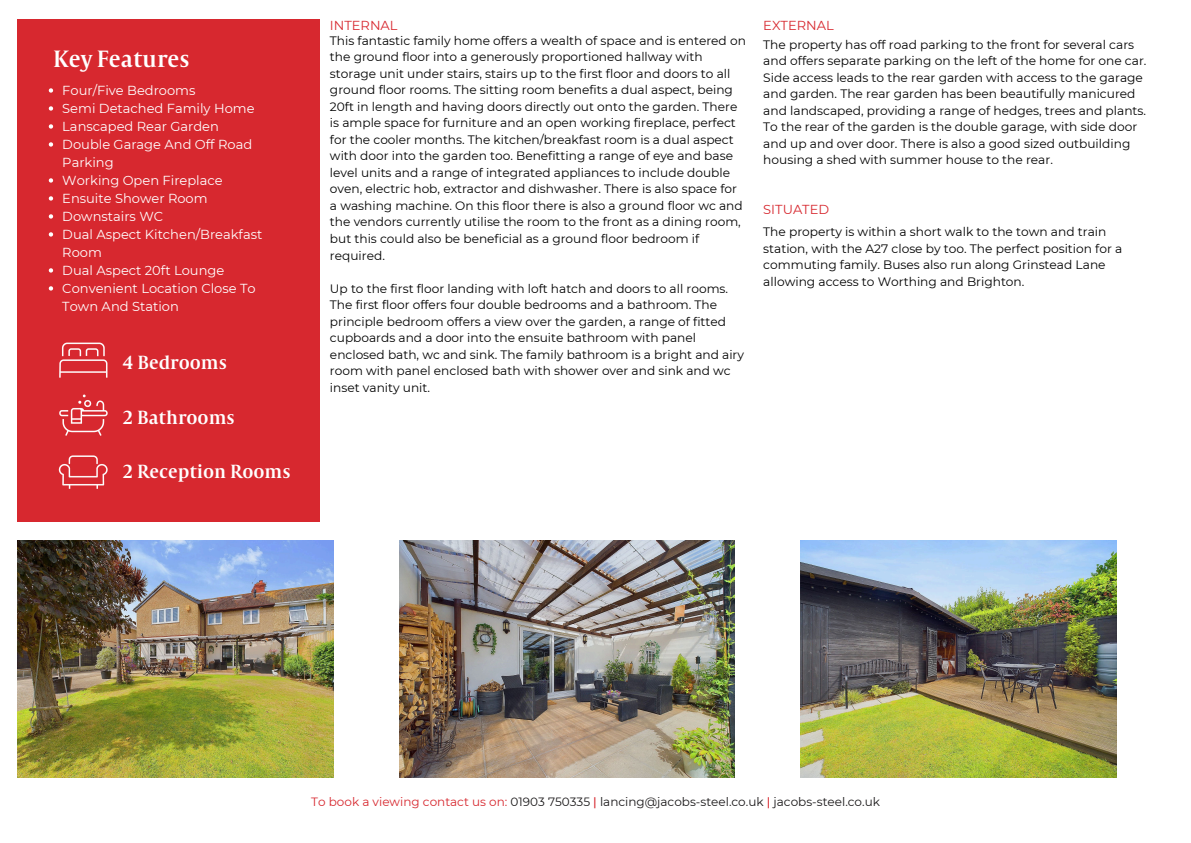
<style>
.page{position:relative;width:1191px;height:843px;background:#fff}
.page>*{position:absolute;margin:0;border:0;box-sizing:border-box;transform-origin:0 0}
.t1{font:26px "Capitolium Road";color:#fff}
.t2{font:21px "Capitolium Road";color:#fff}
.t3{font:13px/18px "Montserrat";color:#fff}
.t4{font:13px "Montserrat";color:#d7282f}
.t5{font:12.2px/16.5px "Montserrat";color:#000}
.t6{font:12px "Montserrat";color:#191718}
.s1{color:#d7282f}
.s2{font-weight:500;color:#d7282f}
</style>
<div class="page">
<div style="left:17px;top:19px;width:303px;height:502px;background:#d7282f"></div>
<img style="left:58px;top:455px;width:50px;height:34px">
<img style="left:59px;top:394px;width:49px;height:42px">
<img style="left:59px;top:342px;width:49px;height:36px">
<img style="left:800px;top:540px;width:315px;height:237px">
<img style="left:399px;top:540px;width:335px;height:237px">
<img style="left:17px;top:540px;width:316px;height:237px">
<svg style="left:49px;top:88px;width:4px;height:5px"></svg>
<svg style="left:49px;top:106px;width:4px;height:5px"></svg>
<svg style="left:49px;top:124px;width:4px;height:5px"></svg>
<svg style="left:49px;top:142px;width:4px;height:4px"></svg>
<svg style="left:49px;top:178px;width:4px;height:4px"></svg>
<svg style="left:49px;top:196px;width:4px;height:4px"></svg>
<svg style="left:49px;top:214px;width:4px;height:4px"></svg>
<svg style="left:49px;top:232px;width:4px;height:4px"></svg>
<svg style="left:49px;top:268px;width:4px;height:4px"></svg>
<svg style="left:49px;top:286px;width:4px;height:4px"></svg>
<p class="t1" style="left:53px;top:50px;width:138px">Key Features</p>
<p class="t3" style="left:62px;top:81px;width:135px">Four/Five Bedrooms</p>
<p class="t3" style="left:62px;top:99px;width:194px">Semi Detached Family Home</p>
<h3 class="t3" style="left:62px;top:117px;width:158px">Lanscaped Rear Garden</h3>
<p class="t3" style="left:62px;top:135px;width:191px">Double Garage And Off Road<br>Parking</p>
<h3 class="t3" style="left:62px;top:171px;width:162px">Working Open Fireplace</h3>
<p class="t3" style="left:62px;top:189px;width:147px">Ensuite Shower Room</p>
<p class="t3" style="left:62px;top:207px;width:102px">Downstairs WC</p>
<p class="t3" style="left:62px;top:225px;width:201px">Dual Aspect Kitchen/Breakfast<br>Room</p>
<p class="t3" style="left:62px;top:261px;width:163px">Dual Aspect 20ft Lounge</p>
<p class="t3" style="left:62px;top:279px;width:195px">Convenient Location Close To<br>Town And Station</p>
<p class="t2" style="left:123px;top:355px;width:106px">4 Bedrooms</p>
<p class="t2" style="left:123px;top:410px;width:113px">2 Bathrooms</p>
<p class="t2" style="left:123px;top:464px;width:169px">2 Reception Rooms</p>
<p class="t4" style="left:330px;top:17px;width:69px">INTERNAL</p>
<h2 class="t4" style="left:763px;top:17px;width:72px">EXTERNAL</h2>
<p class="t5" style="left:330px;top:32px;width:417px">This fantastic family home offers a wealth of space and is entered on the ground floor into a generously proportioned hallway with storage unit under stairs, stairs up to the first floor and doors to all ground floor rooms. The sitting room benefits a dual aspect, being 20ft in length and having doors directly out onto the garden. There is ample space for furniture and an open working fireplace, perfect for the cooler months. The kitchen/breakfast room is a dual aspect with door into the garden too. Benefitting a range of eye and base level units and a range of integrated appliances to include double oven, electric hob, extractor and dishwasher. There is also space for a washing machine. On this floor there is also a ground floor wc and the vendors currently utilise the room to the front as a dining room, but this could also be beneficial as a ground floor bedroom if required.</p>
<p class="t5" style="left:330px;top:280px;width:415px">Up to the first floor landing with loft hatch and doors to all rooms.<br>The first floor offers four double bedrooms and a bathroom. The principle bedroom offers a view over the garden, a range of fitted cupboards and a door into the ensuite bathroom with panel enclosed bath, wc and sink. The family bathroom is a bright and airy room with panel enclosed bath with shower over and sink and wc inset vanity unit.</p>
<h2 class="t5" style="left:763px;top:36px;width:384px">The property has off road parking to the front for several cars and offers separate parking on the left of the home for one car.<br>Side access leads to the rear garden with access to the garage and garden. The rear garden has been beautifully manicured and landscaped, providing a range of hedges, trees and plants.<br>To the rear of the garden is the double garage, with side door and up and over door. There is also a good sized outbuilding housing a shed with summer house to the rear.</h2>
<p class="t4" style="left:763px;top:202px;width:67px">SITUATED</p>
<h3 class="t5" style="left:763px;top:223px;width:360px">The property is within a short walk to the town and train station, with the A27 close by too. The perfect position for a commuting family. Buses also run along Grinstead Lane allowing access to Worthing and Brighton.</h3>
<p class="t6" style="left:311px;top:794px;width:570px"><span class="s1">To book a viewing contact us on:</span> 01903 750335 <span class="s2">|</span> lancing@jacobs-steel.co.uk <span class="s2">|</span> jacobs-steel.co.uk</p>
</div>
